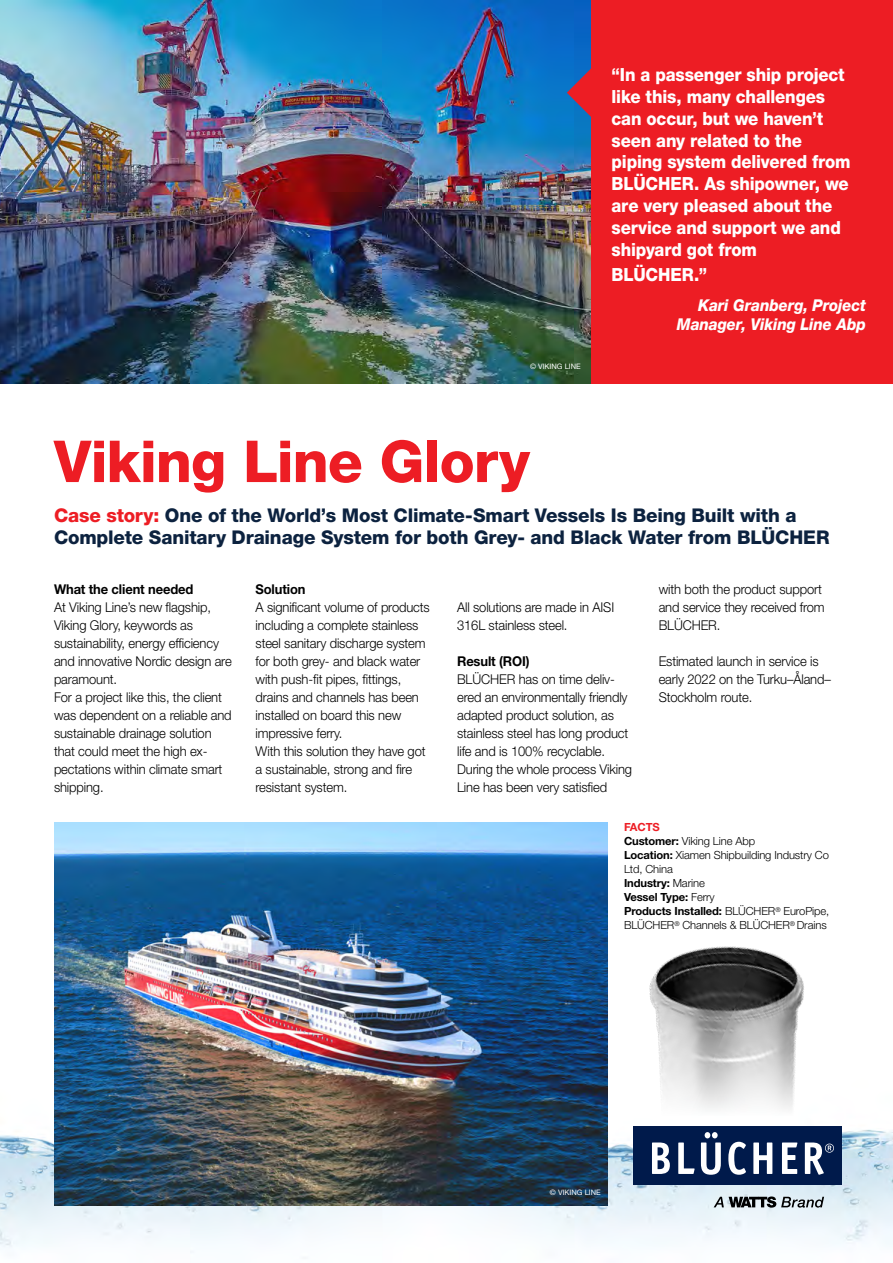
<style>
.page{position:relative;width:893px;height:1263px;background:#fff}
.page>*{position:absolute;margin:0;border:0;box-sizing:border-box;transform-origin:0 0}
.t1{font:800 57.9px "Helvetica Neue LT Std";letter-spacing:-.015em;color:#ed1d24}
.t2{font:800 18.9px/22.8px "Helvetica Neue LT Std";letter-spacing:-.01em;color:#0c223f}
.t3{font:800 18.15px/21.8px "Helvetica Neue LT Std";letter-spacing:-.01em;color:#fff;scale:.92 1}
.t4{font:italic 800 16.35px/19.6px "Helvetica Neue LT Std";letter-spacing:-.005em;color:#fff;text-align:right;scale:.92 1}
.t5{font:300 13.5px/18px "Helvetica Neue LT Std";letter-spacing:-.01em;color:#000;scale:.96 1}
.t6{font:700 13.5px "Helvetica Neue LT Std";letter-spacing:-.01em;color:#000;scale:.96 1}
.t7{font:300 11.25px/14.1px "Helvetica Neue LT Std";letter-spacing:-.01em;color:#000}
.t8{font:7.5px "Helvetica Neue LT Std";color:#fff}
.s1{color:#ed1d24}
.s2{font-weight:700;color:#ed1d24}
.s3{font-weight:700}
</style>
<div class="page">
<div style="left:589px;top:0;width:304px;height:383px;background:#ed1d24"></div>
<img style="left:0;top:1135px;width:513px;height:118px">
<img style="left:54px;top:822px;width:554px;height:383px">
<img style="left:0;top:0;width:590px;height:383px">
<img style="left:513px;top:897px;width:380px;height:348px">
<svg style="left:567px;top:60px;width:24px;height:59px"></svg>
<p class="t8" style="left:530px;top:362px;width:52px">© VIKING LINE</p>
<h1 class="t1" style="left:54px;top:427px;width:477px">Viking Line Glory</h1>
<h3 class="t3" style="left:612px;top:64px;width:261px">“In a passenger ship project like this, many challenges can occur, but we haven’t seen any related to the piping system delivered from<br>BLÜCHER. As shipowner, we are very pleased about the service and support we and shipyard got from</h3>
<h3 class="t3" style="left:612px;top:263px;width:105px">BLÜCHER.”</h3>
<p class="t4" style="left:677px;top:295px;width:207px">Kari Granberg, Project<br>Manager, Viking Line Abp</p>
<h2 class="t2" style="left:54px;top:503px;width:777px"><span class="s1">Case story:</span> One of the World’s Most Climate-Smart Vessels Is Being Built with a<br>Complete Sanitary Drainage System for both Grey- and Black Water from BLÜCHER</h2>
<p class="t6" style="left:54px;top:581px;width:147px">What the client needed</p>
<p class="t5" style="left:54px;top:598px;width:187px">At Viking Line’s new flagship,<br>Viking Glory, keywords as sustainability, energy efficiency and innovative Nordic design are paramount.<br>For a project like this, the client was dependent on a reliable and sustainable drainage solution that could meet the high ex&shy;pectations within climate smart shipping.</p>
<p class="t6" style="left:256px;top:581px;width:54px">Solution</p>
<p class="t5" style="left:256px;top:598px;width:183px">A significant volume of products including a complete stainless steel sanitary discharge system for both grey- and black water with push-fit pipes, fittings, drains and channels has been installed on board this new impressive ferry.<br>With this solution they have got a sustainable, strong and fire resistant system.</p>
<p class="t5" style="left:457px;top:598px;width:165px">All solutions are made in AISI<br>316L stainless steel.</p>
<p class="t5" style="left:659px;top:580px;width:174px">with both the product support and service they received from<br>BLÜCHER.</p>
<p class="t5" style="left:659px;top:652px;width:181px">Estimated launch in service is early 2022 on the Turku–Åland–<br>Stockholm route.</p>
<p class="t6" style="left:457px;top:653px;width:77px">Result (ROI)</p>
<p class="t5" style="left:457px;top:670px;width:184px">BLÜCHER has on time deliv&shy;ered an environmentally friendly adapted product solution, as stainless steel has long product life and is 100% recyclable.<br>During the whole process Viking<br>Line has been very satisfied</p>
<p class="t7" style="left:624px;top:820px;width:207px"><span class="s2">FACTS<br></span><span class="s3">Customer:</span> Viking Line Abp<br><span class="s3">Location:</span> Xiamen Shipbuilding Industry Co<br>Ltd, China<br><span class="s3">Industry:</span> Marine<br><span class="s3">Vessel Type:</span> Ferry<br><span class="s3">Products Installed:</span> BLÜCHER<sup>®</sup> EuroPipe,<br>BLÜCHER<sup>®</sup> Channels &amp; BLÜCHER<sup>®</sup> Drains</p>
<p class="t8" style="left:550px;top:1187px;width:52px">© VIKING LINE</p>
</div>
